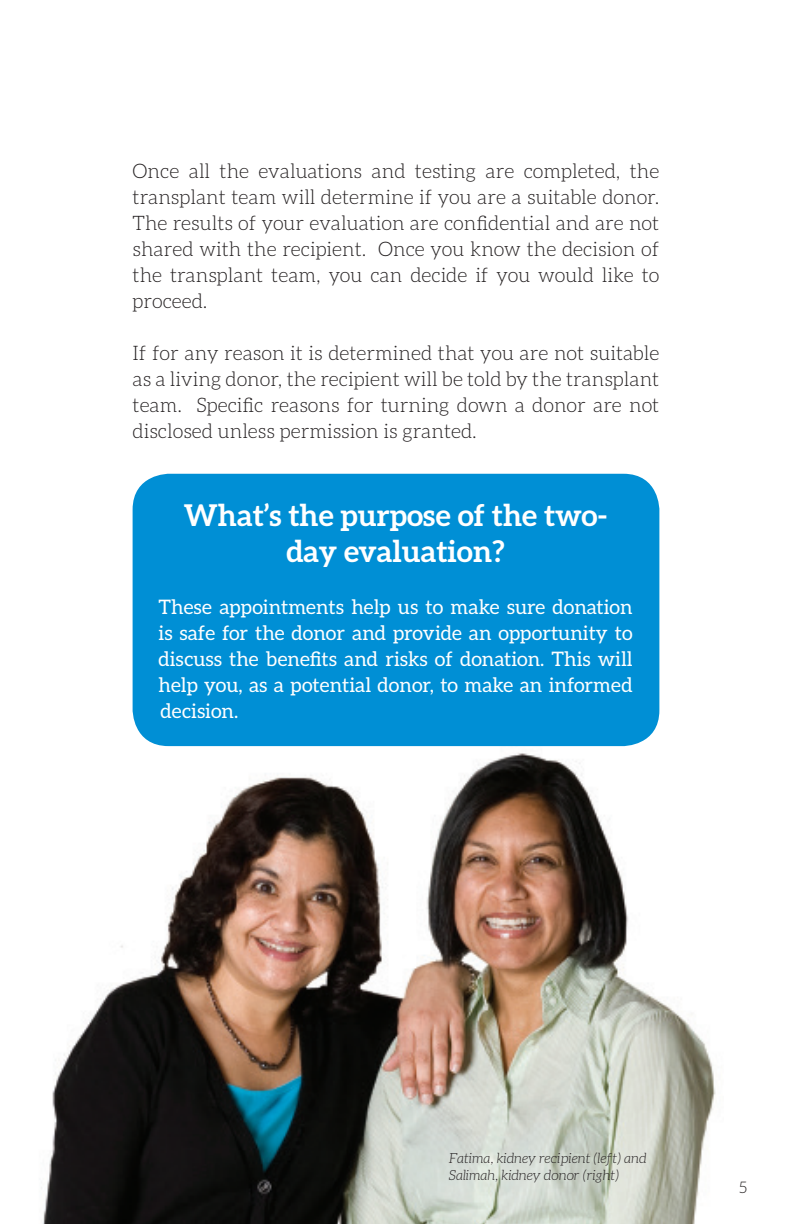
<style>
.page{position:relative;width:792px;height:1224px;background:#fff}
.page>*{position:absolute;margin:0;border:0;box-sizing:border-box;transform-origin:0 0}
.t1{font:700 30px/36px "Aleo";color:#fff;text-align:center}
.t2{font:300 20px/26px "Aleo";color:#231f20;text-align:justify}
.t3{font:20px/26px "Aleo";color:#fff;text-align:justify}
.t4{font:300 16px "Aleo";color:#231f20}
.t5{font:italic 300 14px/16.8px "Aleo";color:#231f20}
</style>
<div class="page">
<img style="left:41px;top:732px;width:675px;height:492px">
<div style="left:133px;top:474px;width:526px;height:272px;background:#008fd5;border-radius:36px"></div>
<p class="t2" style="left:133px;top:158px;width:528px">Once all the evaluations and testing are completed, the transplant team will determine if you are a suitable donor.<br>The results of your evaluation are confidential and are not shared with the recipient. Once you know the decision of the transplant team, you can decide if you would like to proceed.</p>
<p class="t2" style="left:133px;top:340px;width:528px">If for any reason it is determined that you are not suitable as a living donor, the recipient will be told by the transplant team. Specific reasons for turning down a donor are not disclosed unless permission is granted.</p>
<p class="t1" style="left:184px;top:497px;width:425px">What’s the purpose of the two&shy;day evaluation?</p>
<p class="t3" style="left:159px;top:594px;width:476px">These appointments help us to make sure donation is safe for the donor and provide an opportunity to discuss the benefits and risks of donation. This will help you, as a potential donor, to make an informed decision.</p>
<p class="t5" style="left:449px;top:1150px;width:199px">Fatima, kidney recipient (left) and<br>Salimah, kidney donor (right)</p>
<p class="t4" style="left:739px;top:1179px;width:10px">5</p>
</div>
